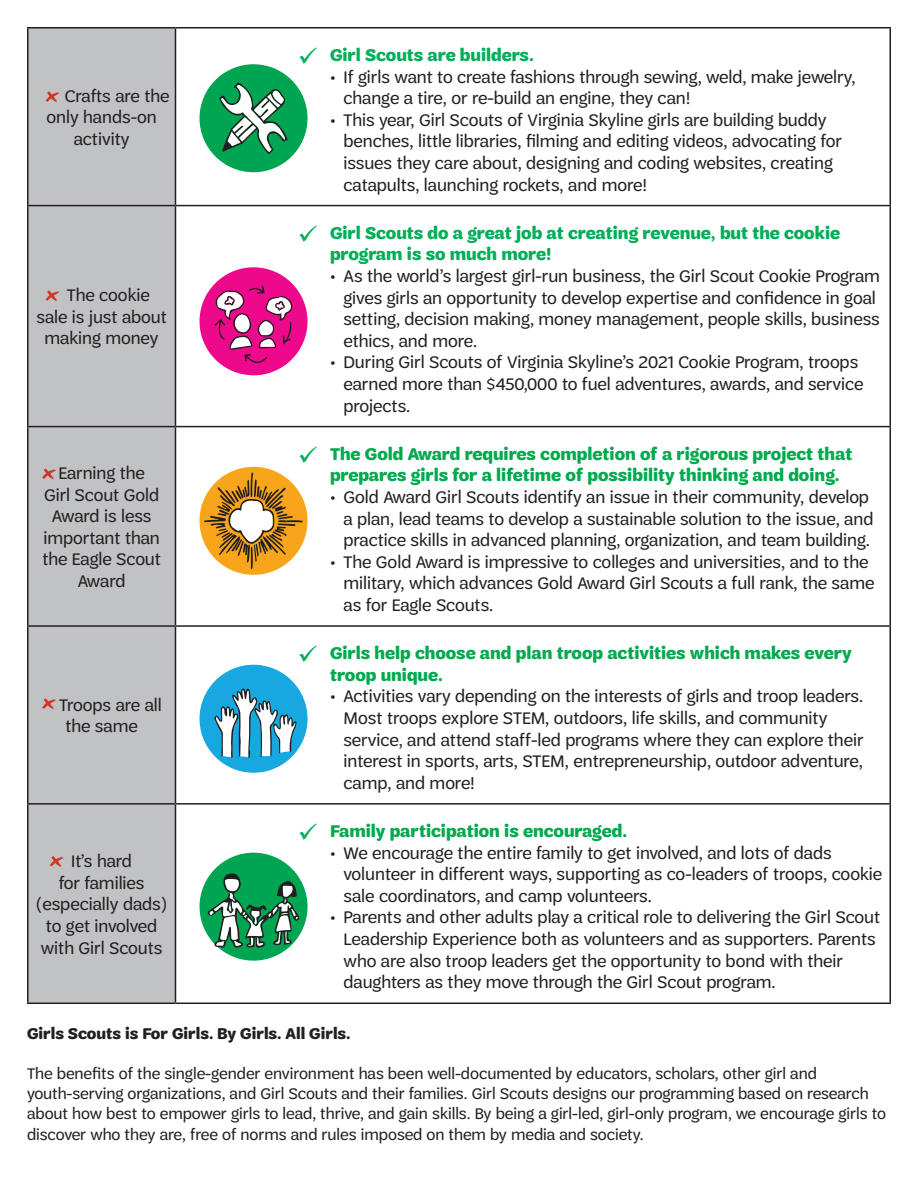
<style>
.page{position:relative;width:918px;height:1188px;background:#fff}
.page>*{position:absolute;margin:0;border:0;box-sizing:border-box;transform-origin:0 0}
.t1{font:18px/21.6px "Trefoil Sans";color:#231f20}
.t2{font:700 18px/21.6px "Trefoil Sans";color:#00a94e}
.t3{font:700 18px/21.6px "Trefoil Sans";color:#00ae58}
.t4{font:16.5px/19.8px "Trefoil Sans";color:#231f20}
.t5{font:700 16.5px "Trefoil Sans";color:#231f20}
</style>
<div class="page">
<div style="left:28px;top:28px;width:147px;height:975px;background:#c1c2c4"></div>
<hr style="left:324px;top:27px;width:567px;height:1px;background:#231f20">
<hr style="left:890px;top:28px;width:1px;height:177px;background:#231f20">
<hr style="left:324px;top:205px;width:567px;height:1px;background:#231f20">
<hr style="left:890px;top:206px;width:1px;height:220px;background:#231f20">
<hr style="left:324px;top:426px;width:567px;height:1px;background:#231f20">
<hr style="left:890px;top:427px;width:1px;height:198px;background:#231f20">
<hr style="left:324px;top:625px;width:567px;height:2px;background:#231f20">
<hr style="left:890px;top:627px;width:1px;height:176px;background:#231f20">
<hr style="left:324px;top:803px;width:567px;height:2px;background:#231f20">
<hr style="left:890px;top:805px;width:1px;height:198px;background:#231f20">
<hr style="left:324px;top:1003px;width:567px;height:1px;background:#231f20">
<hr style="left:27px;top:27px;width:149px;height:1px;background:#231f20">
<hr style="left:27px;top:28px;width:1px;height:177px;background:#231f20">
<hr style="left:27px;top:205px;width:149px;height:1px;background:#231f20">
<hr style="left:27px;top:206px;width:1px;height:220px;background:#231f20">
<hr style="left:27px;top:426px;width:149px;height:1px;background:#231f20">
<hr style="left:27px;top:427px;width:1px;height:198px;background:#231f20">
<hr style="left:27px;top:625px;width:149px;height:2px;background:#231f20">
<hr style="left:27px;top:627px;width:1px;height:176px;background:#231f20">
<hr style="left:27px;top:803px;width:149px;height:2px;background:#231f20">
<hr style="left:27px;top:805px;width:1px;height:198px;background:#231f20">
<hr style="left:27px;top:1003px;width:149px;height:1px;background:#231f20">
<hr style="left:176px;top:27px;width:148px;height:1px;background:#231f20">
<hr style="left:175px;top:28px;width:1px;height:177px;background:#231f20">
<hr style="left:176px;top:205px;width:148px;height:1px;background:#231f20">
<hr style="left:175px;top:206px;width:1px;height:220px;background:#231f20">
<hr style="left:176px;top:426px;width:148px;height:1px;background:#231f20">
<hr style="left:175px;top:427px;width:1px;height:198px;background:#231f20">
<hr style="left:176px;top:625px;width:148px;height:2px;background:#231f20">
<hr style="left:175px;top:627px;width:1px;height:176px;background:#231f20">
<hr style="left:176px;top:803px;width:148px;height:2px;background:#231f20">
<hr style="left:175px;top:805px;width:1px;height:198px;background:#231f20">
<hr style="left:176px;top:1003px;width:148px;height:1px;background:#231f20">
<div style="left:200px;top:853px;width:108px;height:108px;background:#00a552;border-radius:50%"></div>
<svg style="left:207px;top:873px;width:93px;height:75px"></svg>
<div style="left:200px;top:665px;width:108px;height:108px;background:#18a8e1;border-radius:50%"></div>
<svg style="left:214px;top:688px;width:83px;height:70px"></svg>
<div style="left:200px;top:467px;width:108px;height:108px;background:#f9a51b;border-radius:50%"></div>
<svg style="left:204px;top:472px;width:99px;height:97px"></svg>
<div style="left:200px;top:267px;width:108px;height:108px;background:#ed088c;border-radius:50%"></div>
<svg style="left:215px;top:285px;width:78px;height:78px"></svg>
<div style="left:200px;top:64px;width:108px;height:108px;background:#00a552;border-radius:50%"></div>
<svg style="left:219px;top:83px;width:69px;height:71px"></svg>
<svg style="left:46px;top:91px;width:15px;height:12px"></svg>
<svg style="left:46px;top:290px;width:15px;height:12px"></svg>
<svg style="left:42px;top:468px;width:15px;height:12px"></svg>
<svg style="left:42px;top:698px;width:15px;height:11px"></svg>
<svg style="left:50px;top:856px;width:15px;height:11px"></svg>
<p class="t1" style="left:65px;top:85px;width:106px">Crafts are the</p>
<p class="t1" style="left:47px;top:107px;width:111px">only hands-on</p>
<p class="t1" style="left:74px;top:128px;width:57px">activity</p>
<p class="t1" style="left:67px;top:284px;width:84px">The cookie</p>
<p class="t1" style="left:36px;top:306px;width:132px">sale is just about</p>
<p class="t1" style="left:45px;top:328px;width:116px">making money</p>
<p class="t1" style="left:42px;top:462px;width:120px;text-align:center">Earning the<br>Girl Scout Gold<br>Award is less important than the Eagle Scout<br>Award</p>
<p class="t1" style="left:65px;top:694px;width:98px;text-indent:-6px">Troops are all the same</p>
<p class="t3" style="left:330px;top:44px;width:205px">Girl Scouts are builders.</p>
<p class="t1" style="left:344px;top:66px;width:513px;text-indent:-14px">• If girls want to create fashions through sewing, weld, make jewelry, change a tire, or re-build an engine, they can!</p>
<p class="t1" style="left:344px;top:109px;width:500px;text-indent:-14px">• This year, Girl Scouts of Virginia Skyline girls are building buddy benches, little libraries, filming and editing videos, advocating for issues they care about, designing and coding websites, creating catapults, launching rockets, and more!</p>
<p class="t3" style="left:330px;top:222px;width:512px">Girl Scouts do a great job at creating revenue, but the cookie program is so much more!</p>
<p class="t1" style="left:344px;top:265px;width:538px;text-indent:-14px">• As the world’s largest girl-run business, the Girl Scout Cookie Program gives girls an opportunity to develop expertise and confidence in goal setting, decision making, money management, people skills, business ethics, and more.</p>
<p class="t1" style="left:344px;top:352px;width:521px;text-indent:-14px">• During Girl Scouts of Virginia Skyline’s 2021 Cookie Program, troops earned more than $450,000 to fuel adventures, awards, and service projects.</p>
<p class="t2" style="left:330px;top:443px;width:524px">The Gold Award requires completion of a rigorous project that prepares girls for a lifetime of possibility thinking and doing.</p>
<p class="t1" style="left:344px;top:486px;width:531px;text-indent:-14px">• Gold Award Girl Scouts identify an issue in their community, develop a plan, lead teams to develop a sustainable solution to the issue, and practice skills in advanced planning, organization, and team building.</p>
<p class="t1" style="left:344px;top:551px;width:532px;text-indent:-14px">• The Gold Award is impressive to colleges and universities, and to the military, which advances Gold Award Girl Scouts a full rank, the same as for Eagle Scouts.</p>
<p class="t2" style="left:330px;top:642px;width:523px">Girls help choose and plan troop activities which makes every troop unique.</p>
<p class="t1" style="left:344px;top:686px;width:522px;text-indent:-14px">• Activities vary depending on the interests of girls and troop leaders.<br>Most troops explore STEM, outdoors, life skills, and community service, and attend staff-led programs where they can explore their interest in sports, arts, STEM, entrepreneurship, outdoor adventure, camp, and more!</p>
<p class="t2" style="left:330px;top:820px;width:299px">Family participation is encouraged.</p>
<p class="t1" style="left:344px;top:842px;width:540px;text-indent:-14px">• We encourage the entire family to get involved, and lots of dads volunteer in different ways, supporting as co-leaders of troops, cookie sale coordinators, and camp volunteers.</p>
<p class="t1" style="left:344px;top:907px;width:538px;text-indent:-14px">• Parents and other adults play a critical role to delivering the Girl Scout Leadership Experience both as volunteers and as supporters. Parents who are also troop leaders get the opportunity to bond with their daughters as they move through the Girl Scout program.</p>
<p class="t5" style="left:27px;top:1025px;width:325px">Girls Scouts is For Girls. By Girls. All Girls.</p>
<p class="t4" style="left:27px;top:1064px;width:861px">The benefits of the single-gender environment has been well-documented by educators, scholars, other girl and youth-serving organizations, and Girl Scouts and their families. Girl Scouts designs our programming based on research about how best to empower girls to lead, thrive, and gain skills. By being a girl-led, girl-only program, we encourage girls to</p>
<p class="t4" style="left:27px;top:1125px;width:618px">discover who they are, free of norms and rules imposed on them by media and society.</p>
<p class="t1" style="left:36px;top:850px;width:132px;text-align:center">It’s hard<br>for families (especially dads) to get involved with Girl Scouts</p>
</div>
